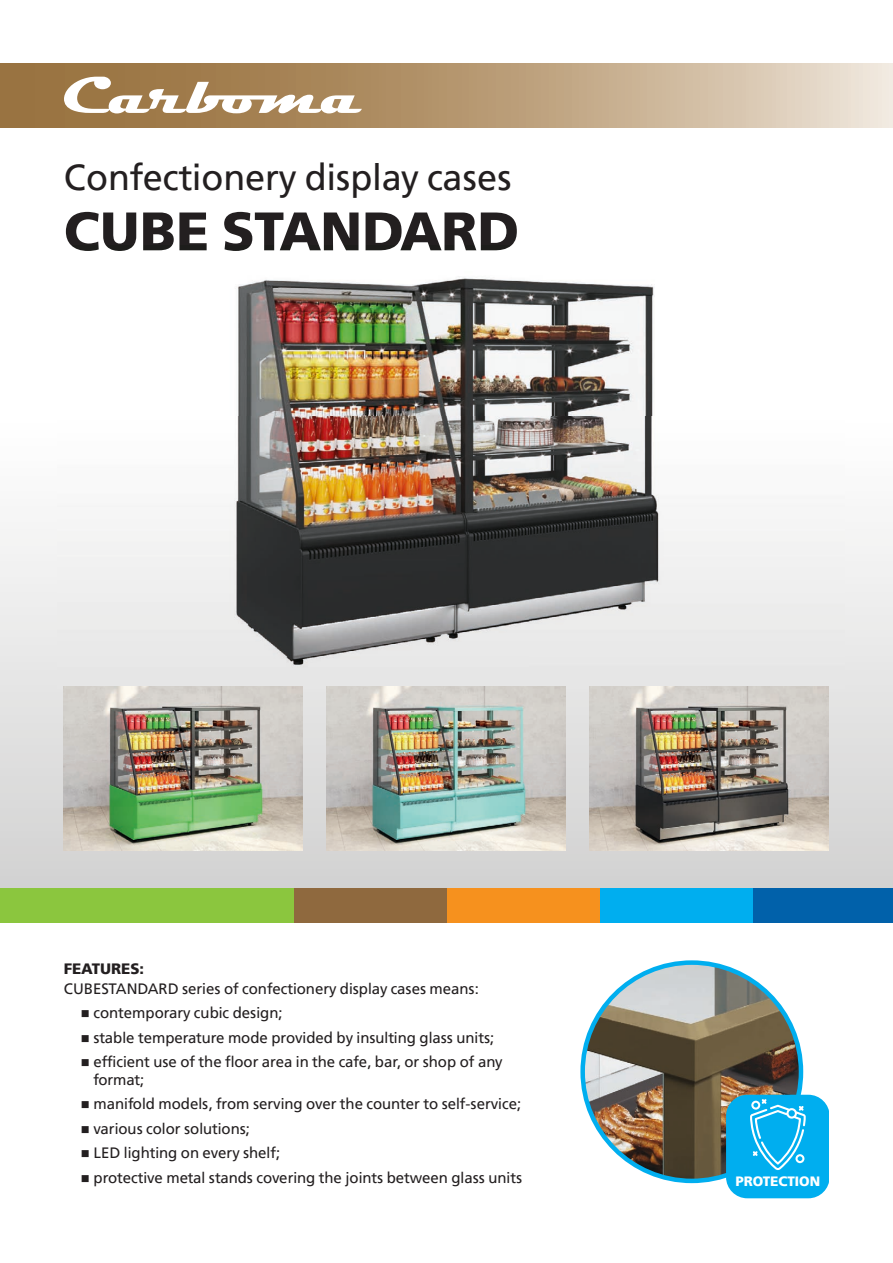
<style>
.page{position:relative;width:893px;height:1263px;background:#fff}
.page>*{position:absolute;margin:0;border:0;box-sizing:border-box;transform-origin:0 0}
.t1{font:54px "Free Set Bold C";color:#231f20}
.t2{font:36px "Free Set C";color:#231f20}
.t3{font:15px/18px "Free Set C";color:#231f20}
.t4{font:15px "Free Set Bold C";color:#231f20}
.t5{font:13.5px "Free Set Bold C";color:#fff}
</style>
<div class="page">
<svg style="left:0;top:64px;width:893px;height:64px;background:#bfa582"></svg>
<svg style="left:0;top:506px;width:893px;height:383px;background:#dcdcdb"></svg>
<div style="left:752px;top:889px;width:141px;height:34px;background:#0161aa"></div>
<div style="left:599px;top:889px;width:153px;height:34px;background:#00aeef"></div>
<div style="left:446px;top:889px;width:153px;height:34px;background:#f6911e"></div>
<div style="left:293px;top:889px;width:153px;height:34px;background:#8f693e"></div>
<div style="left:0;top:889px;width:293px;height:34px;background:#8bc63e"></div>
<img style="left:58px;top:277px;width:787px;height:412px">
<img style="left:72px;top:246px;width:439px;height:5px">
<svg style="left:64px;top:77px;width:298px;height:36px"></svg>
<img style="left:583px;top:962px;width:218px;height:217px">
<svg style="left:726px;top:1095px;width:103px;height:103px;background:#1bb5ef"></svg>
<img style="left:64px;top:687px;width:239px;height:164px">
<img style="left:327px;top:687px;width:239px;height:164px">
<img style="left:590px;top:687px;width:239px;height:164px">
<h2 class="t2" style="left:64px;top:158px;width:450px">Confectionery display cases</h2>
<h1 class="t1" style="left:64px;top:201px;width:457px">CUBE STANDARD</h1>
<p class="t4" style="left:64px;top:960px;width:82px">FEATURES:</p>
<p class="t3" style="left:64px;top:980px;width:417px">CUBESTANDARD series of confectionery display cases means:</p>
<p class="t3" style="left:81px;top:1004px;width:203px">■ contemporary cubic design;</p>
<p class="t3" style="left:81px;top:1029px;width:415px">■ stable temperature mode provided by insulting glass units;</p>
<p class="t3" style="left:94px;top:1053px;width:411px;text-indent:-13px">■ efficient use of the floor area in the cafe, bar, or shop of any format;</p>
<p class="t3" style="left:81px;top:1095px;width:442px">■ manifold models, from serving over the counter to self-service;</p>
<p class="t3" style="left:81px;top:1120px;width:171px">■ various color solutions;</p>
<p class="t3" style="left:81px;top:1144px;width:201px">■ LED lighting on every shelf;</p>
<p class="t3" style="left:81px;top:1168px;width:443px">■ protective metal stands covering the joints between glass units</p>
<p class="t5" style="left:735px;top:1174px;width:86px">PROTECTION</p>
</div>
